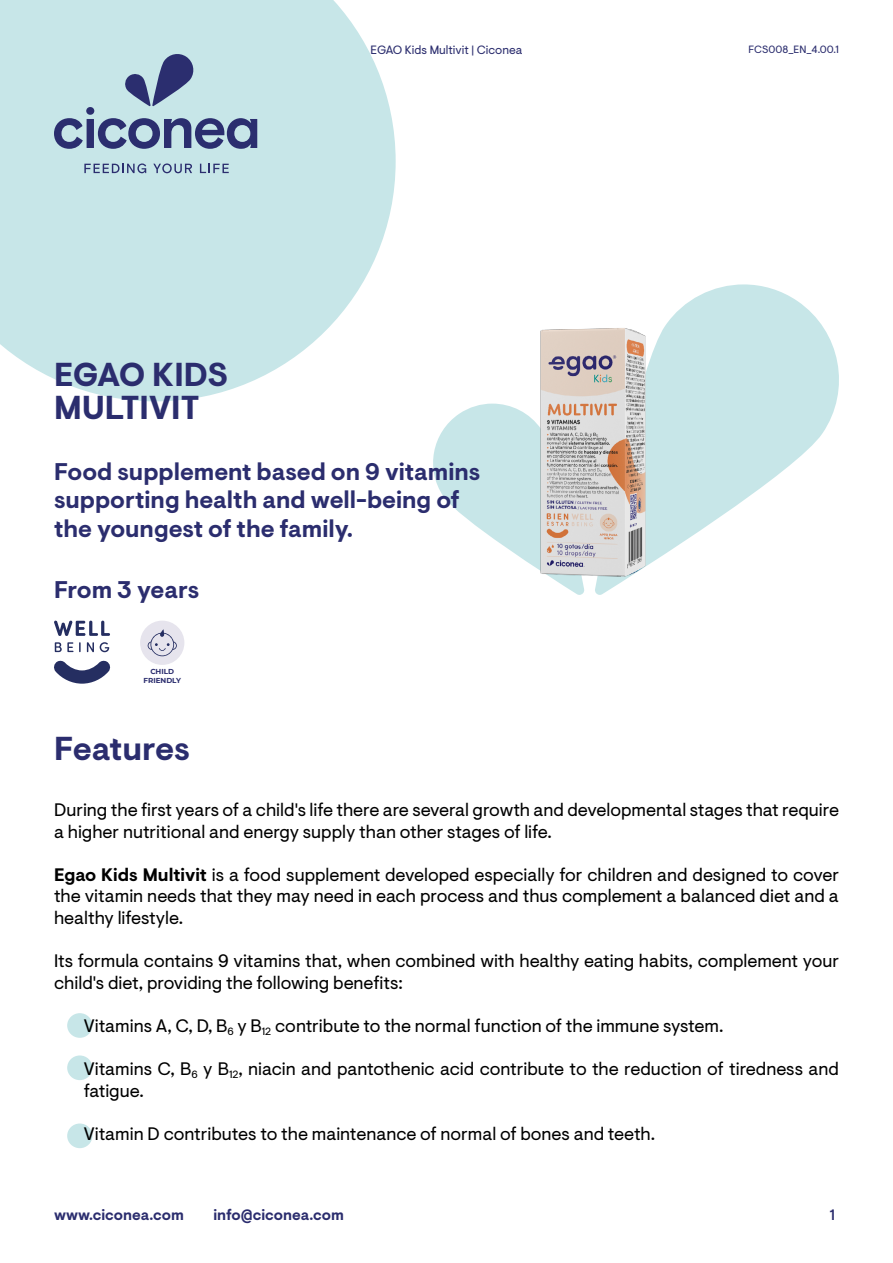
<style>
.page{position:relative;width:893px;height:1263px;background:#fff}
.page>*{position:absolute;margin:0;border:0;box-sizing:border-box;transform-origin:0 0}
.t1{font:700 33px/33px "Visuelt Pro";color:#2b2d6e}
.t2{font:700 24px/28.8px "Visuelt Pro";color:#2b2d6e}
.t3{font:18px/21.6px "Visuelt Pro";color:#000}
.t4{font:700 15px "Visuelt Pro";color:#2b2d6e}
.t5{font:500 15px "Visuelt Pro";color:#2b2d6e}
.t6{font:12px "Visuelt Pro";color:#2b2d6e}
.t7{font:10.5px "Visuelt Pro";color:#2b2d6e}
.t8{font:700 7.2px/8.7px "Montserrat";color:#2b2d6e;text-align:center}
.s1{font-weight:700}
</style>
<div class="page">
<svg style="left:0;top:0;width:396px;height:401px;background:#cce8ea"></svg>
<svg style="left:433px;top:426px;width:13px;height:74px"></svg>
<svg style="left:741px;top:284px;width:98px;height:218px;fill:#c7e6e8"></svg>
<svg style="left:124px;top:52px;width:72px;height:54px;background:#8497b4"></svg>
<div style="left:86px;top:107px;width:8px;height:8px;background:#2b2e6f;border-radius:4px"></div>
<div style="left:87px;top:119px;width:7px;height:29px;background:#2b2e6f"></div>
<svg style="left:54px;top:118px;width:29px;height:31px"></svg>
<svg style="left:98px;top:118px;width:159px;height:31px;background:#7383a7"></svg>
<svg style="left:84px;top:163px;width:62px;height:10px"></svg>
<svg style="left:153px;top:163px;width:39px;height:10px"></svg>
<svg style="left:200px;top:164px;width:29px;height:9px"></svg>
<div style="left:67px;top:1013px;width:25px;height:25px;background:#c7e6e8;border-radius:50%"></div>
<div style="left:67px;top:1055px;width:25px;height:25px;background:#c7e6e8;border-radius:50%"></div>
<div style="left:67px;top:1123px;width:25px;height:25px;background:#c7e6e8;border-radius:50%"></div>
<img style="left:446px;top:284px;width:295px;height:311px">
<svg style="left:54px;top:660px;width:57px;height:24px"></svg>
<svg style="left:54px;top:620px;width:56px;height:16px"></svg>
<svg style="left:55px;top:642px;width:26px;height:10px"></svg>
<svg style="left:87px;top:642px;width:7px;height:10px"></svg>
<svg style="left:100px;top:642px;width:9px;height:10px"></svg>
<div style="left:140px;top:621px;width:44px;height:44px;background:#e6e4ed;border-radius:50%"></div>
<svg style="left:148px;top:629px;width:29px;height:27px"></svg>
<h1 class="t1" style="left:54px;top:360px;width:176px">EGAO KIDS<br>MULTIVIT</h1>
<p class="t6" style="left:371px;top:43px;width:153px">EGAO Kids Multivit | Ciconea</p>
<h2 class="t2" style="left:54px;top:458px;width:428px">Food supplement based on 9 vitamins supporting health and well-being of the youngest of the family.</h2>
<h2 class="t2" style="left:54px;top:576px;width:147px">From 3 years</h2>
<p class="t8" style="left:143px;top:667px;width:39px">CHILD<br>FRIENDLY</p>
<h1 class="t1" style="left:54px;top:733px;width:138px">Features</h1>
<p class="t7" style="left:749px;top:43px;width:92px">FCS008_EN_4.00.1</p>
<p class="t3" style="left:54px;top:799px;width:786px">During the first years of a child's life there are several growth and developmental stages that require a higher nutritional and energy supply than other stages of life.</p>
<p class="t3" style="left:54px;top:864px;width:786px;text-align:justify"><span class="s1">Egao Kids Multivit</span> is a food supplement developed especially for children and designed to cover the vitamin needs that they may need in each process and thus complement a balanced diet and a healthy lifestyle.</p>
<p class="t3" style="left:54px;top:951px;width:786px">Its formula contains 9 vitamins that, when combined with healthy eating habits, complement your child's diet, providing the following benefits:</p>
<p class="t3" style="left:84px;top:1015px;width:641px">Vitamins A, C, D, B<sub>6</sub> y B<sub>12</sub> contribute to the normal function of the immune system.</p>
<p class="t3" style="left:84px;top:1059px;width:757px">Vitamins C, B<sub>6</sub> y B<sub>12</sub>, niacin and pantothenic acid contribute to the reduction of tiredness and fatigue.</p>
<p class="t3" style="left:84px;top:1123px;width:573px">Vitamin D contributes to the maintenance of normal of bones and teeth.</p>
<p class="t4" style="left:54px;top:1206px;width:131px">www.ciconea.com</p>
<p class="t4" style="left:213px;top:1206px;width:132px">info@ciconea.com</p>
<p class="t5" style="left:830px;top:1206px;width:7px">1</p>
</div>
